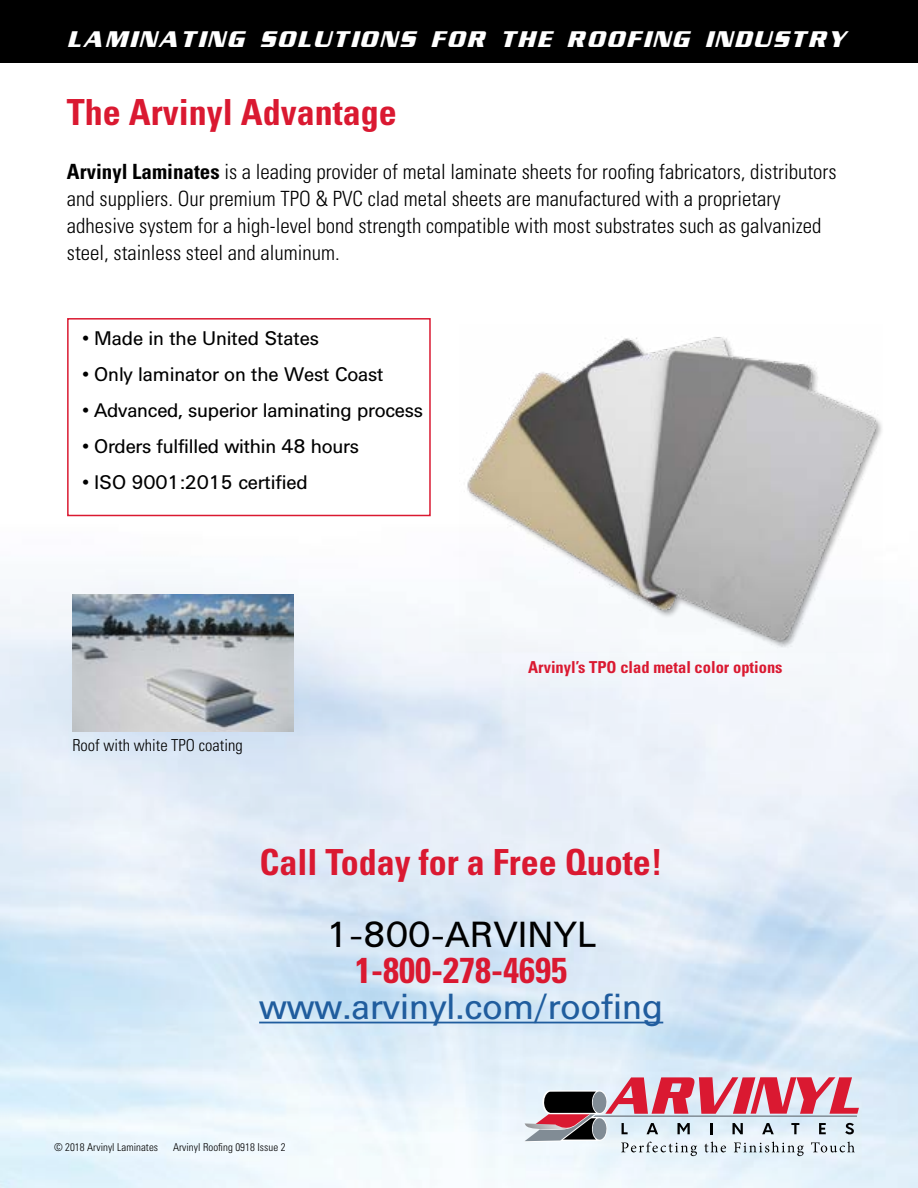
<style>
.page{position:relative;width:918px;height:1188px;background:#fff}
.page>*{position:absolute;margin:0;border:0;box-sizing:border-box;transform-origin:0 0}
.t1{font:700 condensed 36px "Univers LT Std";color:#da1931}
.t2{font:36px "Univers BQ";color:#205d9e}
.t3{font:36px "Univers BQ";color:#000}
.t4{font:italic 700 22.5px "Enter Sansman";letter-spacing:.1em;color:#fff}
.t5{font:300 condensed 21px/27px "Univers LT Std";color:#000}
.t6{font:19.5px "Univers BQ";letter-spacing:-.01em;color:#000}
.t7{font:700 condensed 16.5px "Univers LT Std";color:#da1931}
.t8{font:300 condensed 16.5px "Univers LT Std";color:#000}
.t9{font:300 condensed 10.8px "Univers LT Std";letter-spacing:.005em;color:#000}
.s1{font-weight:700}
</style>
<div class="page">
<hr style="left:259px;top:1022px;width:404px;height:1px;background:#205d9e">
<svg style="left:525px;top:1077px;width:334px;height:79px;background:#c8a9b4"></svg>
<img style="left:459px;top:337px;width:423px;height:315px">
<div style="left:67px;top:318px;width:364px;height:198px;border:2px solid #da1931"></div>
<div style="left:0;top:0;width:918px;height:63px;background:#000"></div>
<img style="left:72px;top:594px;width:222px;height:137px">
<p class="t4" style="left:69px;top:27px;width:780px">LAMINATING SOLUTIONS FOR THE ROOFING INDUSTRY</p>
<h1 class="t1" style="left:67px;top:90px;width:331px">The Arvinyl Advantage</h1>
<p class="t5" style="left:67px;top:158px;width:771px"><span class="s1">Arvinyl Laminates</span> is a leading provider of metal laminate sheets for roofing fabricators, distributors and suppliers. Our premium TPO &amp; PVC clad metal sheets are manufactured with a proprietary adhesive system for a high-level bond strength compatible with most substrates such as galvanized steel, stainless steel and aluminum.</p>
<p class="t6" style="left:82px;top:327px;width:238px">• Made in the United States</p>
<p class="t6" style="left:82px;top:363px;width:303px">• Only laminator on the West Coast</p>
<p class="t6" style="left:82px;top:399px;width:342px">• Advanced, superior laminating process</p>
<p class="t6" style="left:82px;top:435px;width:278px">• Orders fulfilled within 48 hours</p>
<p class="t6" style="left:82px;top:471px;width:227px">• ISO 9001:2015 certified</p>
<p class="t8" style="left:72px;top:735px;width:172px">Roof with white TPO coating</p>
<p class="t7" style="left:528px;top:657px;width:256px">Arvinyl’s TPO clad metal color options</p>
<h1 class="t1" style="left:260px;top:840px;width:405px">Call Today for a Free Quote!</h1>
<h1 class="t3" style="left:327px;top:914px;width:271px">1-800-ARVINYL</h1>
<h1 class="t1" style="left:355px;top:948px;width:213px">1-800-278-4695</h1>
<h1 class="t2" style="left:259px;top:986px;width:406px">www.arvinyl.com/roofing</h1>
<p class="t9" style="left:54px;top:1141px;width:106px">© 2018 Arvinyl Laminates</p>
<p class="t9" style="left:173px;top:1141px;width:114px">Arvinyl Roofing 0918 Issue 2</p>
</div>
